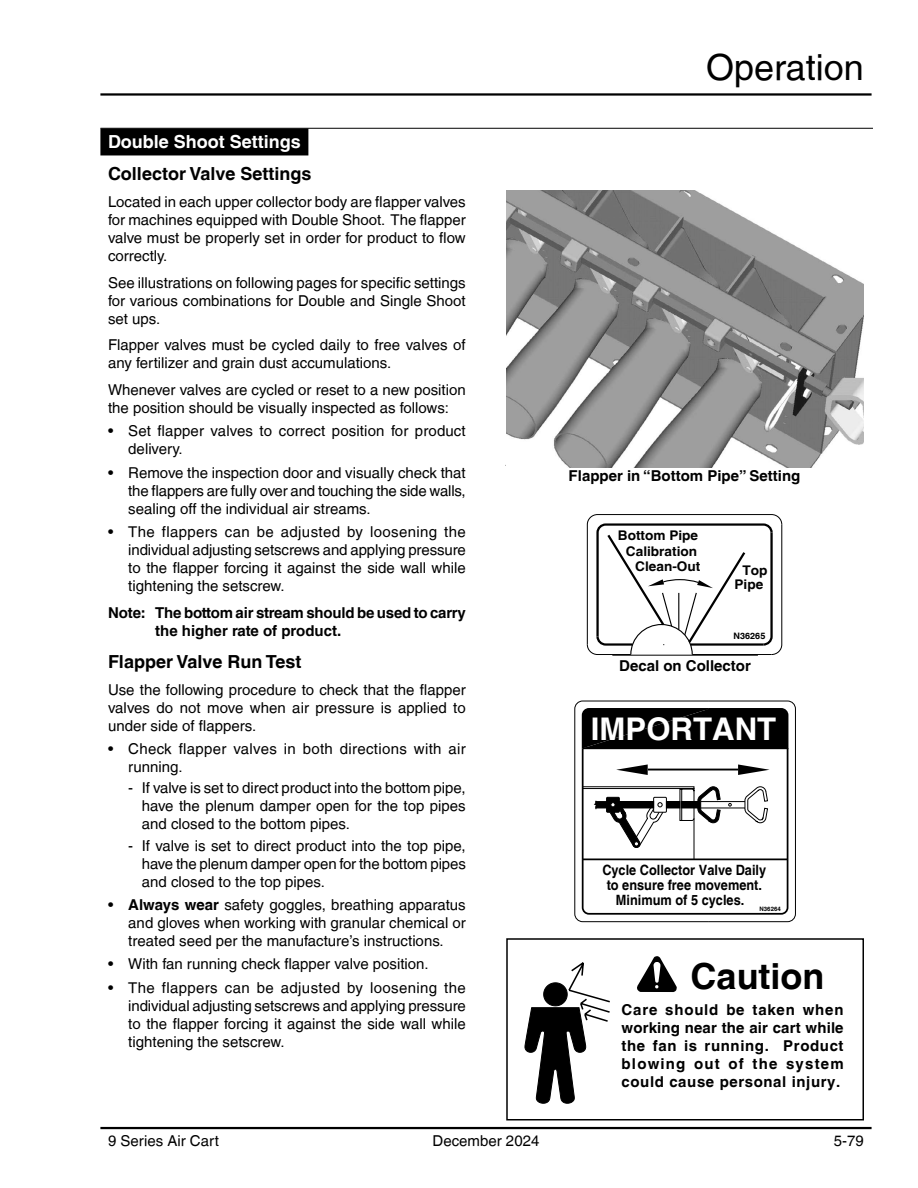
<style>
.page{position:relative;width:918px;height:1188px;background:#fff}
.page>*{position:absolute;margin:0;border:0;box-sizing:border-box;transform-origin:0 0}
.t1{font:36px "Helvetica LT";color:#000}
.t2{font:700 36px "Helvetica LT";color:#000}
.t3{font:700 31.2px "Helvetica LT";color:#fff}
.t4{font:700 18px "Helvetica LT";color:#000}
.t5{font:700 18px "Helvetica LT";color:#fff}
.t6{font:15px/18px "Helvetica LT";color:#000;text-align:justify}
.t7{font:700 15px/18px "Helvetica LT";letter-spacing:.04em;color:#000;text-align:justify}
.t8{font:700 15px/18px "Helvetica LTCYR";letter-spacing:-.015em;color:#000}
.t9{font:15px/18px "Helvetica LT";letter-spacing:.02em;color:#000}
.t10{font:700 15px "Helvetica LT";color:#000}
.t11{font:700 14.25px/15.1px "Helvetica LT";color:#000;text-align:center;scale:.9 1}
.t12{font:700 13.35px "Helvetica LT";color:#000}
.t13{font:700 8.85px "Helvetica LT";color:#000}
.t14{font:700 6.15px "Helvetica LT";color:#000}
.s1{font-weight:700}
</style>
<div class="page">
<hr style="left:100px;top:93px;width:772px;height:3px;background:#000">
<hr style="left:100px;top:1127px;width:772px;height:2px;background:#000">
<hr style="left:100px;top:128px;width:773px;height:1px;background:#000">
<div style="left:100px;top:128px;width:208px;height:27px;background:#000"></div>
<svg style="left:574px;top:701px;width:222px;height:221px"></svg>
<hr style="left:694px;top:808px;width:1px;height:51px;background:#000">
<svg style="left:587px;top:514px;width:195px;height:142px"></svg>
<hr style="left:690px;top:643px;width:73px;height:3px;background:#000">
<hr style="left:692px;top:654px;width:80px;height:1px;background:#000">
<svg style="left:525px;top:962px;width:85px;height:142px"></svg>
<svg style="left:637px;top:956px;width:40px;height:36px"></svg>
<div style="left:506px;top:938px;width:358px;height:182px;border:2px solid #000"></div>
<img style="left:506px;top:191px;width:358px;height:276px">
<p class="t5" style="left:108px;top:131px;width:194px">Double Shoot Settings</p>
<p class="t4" style="left:108px;top:163px;width:205px">Collector Valve Settings</p>
<p class="t6" style="left:108px;top:193px;width:359px">Located in each upper collector body are flapper valves for machines equipped with Double Shoot. The flapper valve must be properly set in order for product to flow correctly.</p>
<p class="t6" style="left:108px;top:273px;width:359px">See illustrations on following pages for specific settings for various combinations for Double and Single Shoot set ups.</p>
<p class="t6" style="left:108px;top:336px;width:359px">Flapper valves must be cycled daily to free valves of any fertilizer and grain dust accumulations.</p>
<p class="t6" style="left:108px;top:381px;width:359px">Whenever valves are cycled or reset to a new position the position should be visually inspected as follows:</p>
<p class="t6" style="left:128px;top:422px;width:339px;text-indent:-20px">• Set flapper valves to correct position for product delivery.</p>
<p class="t6" style="left:128px;top:463px;width:339px;text-indent:-20px">• Remove the inspection door and visually check that the flappers are fully over and touching the side walls, sealing off the individual air streams.</p>
<p class="t6" style="left:128px;top:523px;width:339px;text-indent:-20px">• The flappers can be adjusted by loosening the individual adjusting setscrews and applying pressure to the flapper forcing it against the side wall while tightening the setscrew.</p>
<p class="t8" style="left:155px;top:603px;width:312px;text-indent:-47px">Note: The bottom air stream should be used to carry the higher rate of product.</p>
<p class="t4" style="left:108px;top:651px;width:195px">Flapper Valve Run Test</p>
<p class="t6" style="left:108px;top:680px;width:359px">Use the following procedure to check that the flapper valves do not move when air pressure is applied to under side of flappers.</p>
<p class="t9" style="left:128px;top:740px;width:339px;text-indent:-20px">• Check flapper valves in both directions with air running.</p>
<p class="t6" style="left:142px;top:779px;width:325px;text-indent:-14px">- If valve is set to direct product into the bottom pipe, have the plenum damper open for the top pipes and closed to the bottom pipes.</p>
<p class="t6" style="left:142px;top:836px;width:326px;text-indent:-14px">- If valve is set to direct product into the top pipe, have the plenum damper open for the bottom pipes and closed to the top pipes.</p>
<p class="t6" style="left:128px;top:896px;width:339px;text-indent:-20px">• <span class="s1">Always wear</span> safety goggles, breathing apparatus and gloves when working with granular chemical or treated seed per the manufacture’s instructions.</p>
<p class="t6" style="left:108px;top:955px;width:322px">• With fan running check flapper valve position.</p>
<p class="t6" style="left:128px;top:978px;width:339px;text-indent:-20px">• The flappers can be adjusted by loosening the individual adjusting setscrews and applying pressure to the flapper forcing it against the side wall while tightening the setscrew.</p>
<h1 class="t1" style="left:706px;top:46px;width:159px">Operation</h1>
<p class="t10" style="left:569px;top:467px;width:233px">Flapper in “Bottom Pipe” Setting</p>
<p class="t12" style="left:618px;top:527px;width:82px">Bottom Pipe</p>
<p class="t12" style="left:635px;top:558px;width:67px">Clean-Out</p>
<p class="t12" style="left:626px;top:543px;width:73px">Calibration</p>
<p class="t12" style="left:743px;top:562px;width:27px">Top</p>
<p class="t12" style="left:735px;top:576px;width:30px">Pipe</p>
<p class="t13" style="left:734px;top:630px;width:33px">N36265</p>
<p class="t10" style="left:619px;top:657px;width:133px">Decal on Collector</p>
<h2 class="t3" style="left:591px;top:710px;width:187px">IMPORTANT</h2>
<p class="t11" style="left:602px;top:862px;width:184px">Cycle Collector Valve Daily to ensure free movement.</p>
<p class="t14" style="left:760px;top:905px;width:23px">N36264</p>
<p class="t11" style="left:616px;top:892px;width:144px">Minimum of 5 cycles.</p>
<h1 class="t2" style="left:691px;top:954px;width:135px">Caution</h1>
<p class="t7" style="left:622px;top:1001px;width:224px">Care should be taken when working near the air cart while the fan is running. Product blowing out of the system could cause personal injury.</p>
<p class="t6" style="left:108px;top:1132px;width:112px">9 Series Air Cart</p>
<p class="t6" style="left:433px;top:1132px;width:108px">December 2024</p>
<p class="t6" style="left:834px;top:1132px;width:32px">5-79</p>
</div>
